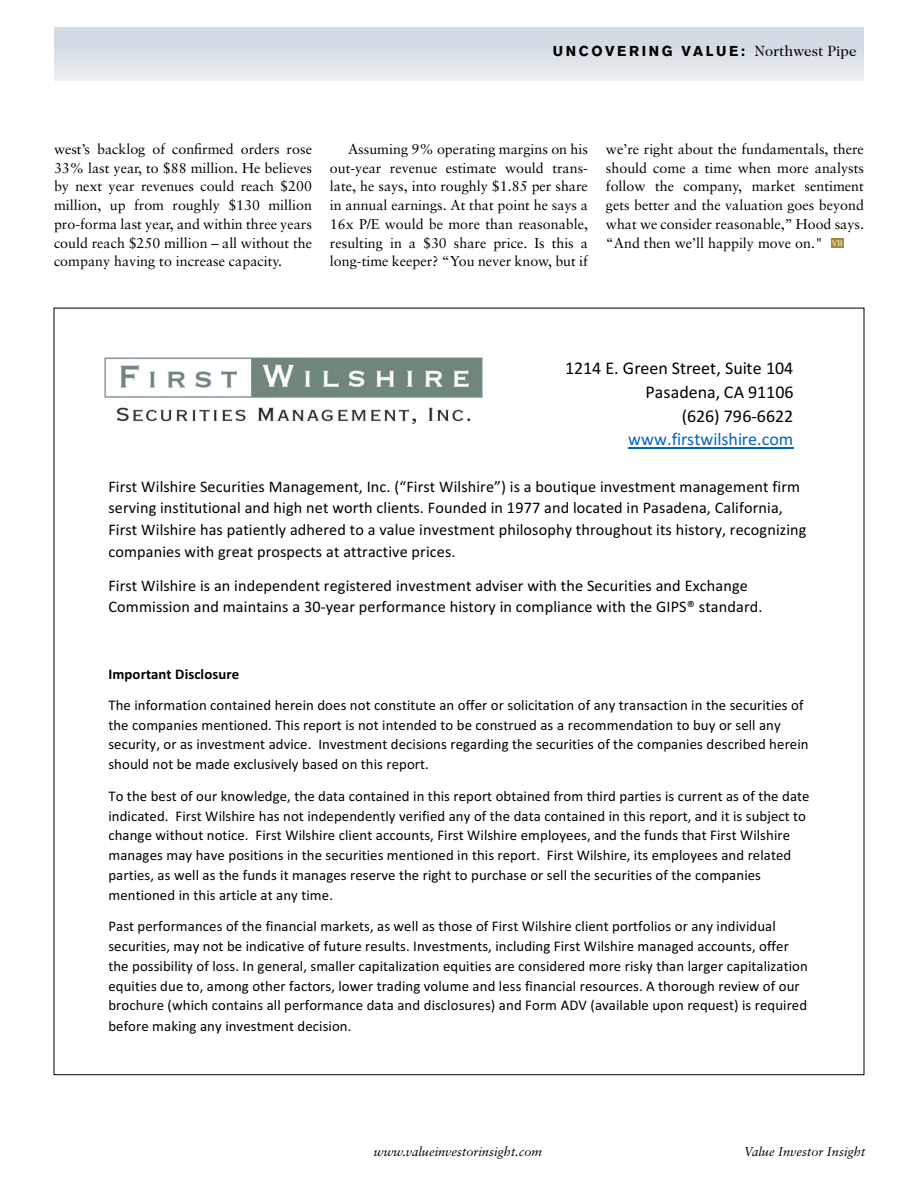
<style>
.page{position:relative;width:918px;height:1188px;background:#fff}
.page>*{position:absolute;margin:0;border:0;box-sizing:border-box;transform-origin:0 0}
.t1{font:18px/23.7px "Calibri";letter-spacing:-.005em;color:#000;text-align:right}
.t2{font:18px "Calibri";letter-spacing:-.005em;color:#0563c1}
.t3{font:16.2px/21.8px "Calibri";letter-spacing:.01em;color:#000}
.t4{font:14.7px/19.8px "Calibri";letter-spacing:.005em;color:#000}
.t5{font:700 14.7px "Calibri";letter-spacing:.005em;color:#000}
.t6{font:14.25px/18.8px "Sabon";color:#000;text-align:justify}
.t7{font:700 14.25px "Akzidenz Grotesk BQ";letter-spacing:.18em;color:#000}
.t8{font:italic 12.75px "Sabon LT Std";color:#000}
.s1{font-family:"Caslon Two Twenty Four";font-weight:400;font-size:15px}
.s2{font-size:7.95px;color:#fff}
</style>
<div class="page">
<img style="left:104px;top:357px;width:379px;height:66px">
<img style="left:628px;top:447px;width:166px;height:2px">
<hr style="left:628px;top:448px;width:165px;height:1px;background:#0563c1">
<div style="left:54px;top:28px;width:810px;height:52px;background:linear-gradient(to bottom,#cdd7e0,#e9ecf0)"></div>
<div style="left:831px;top:238px;width:13px;height:10px;background:#a6883b"></div>
<p class="t7" style="left:553px;top:43px;width:305px">UNCOVERING VALUE: <span class="s1">Northwest Pipe</span></p>
<p class="t6" style="left:54px;top:139px;width:260px">west’s backlog of confirmed orders rose 33% last year, to $88 million. He believes by next year revenues could reach $200 million, up from roughly $130 million pro-forma last year, and within three years could reach $250 million – all without the company having to increase capacity.</p>
<p class="t6" style="left:330px;top:139px;width:260px;text-indent:18px">Assuming 9% operating margins on his out-year revenue estimate would trans&shy;late, he says, into roughly $1.85 per share in annual earnings. At that point he says a 16x P/E would be more than reasonable, resulting in a $30 share price. Is this a long-time keeper? “You never know, but if</p>
<p class="t6" style="left:606px;top:139px;width:260px">we’re right about the fundamentals, there should come a time when more analysts follow the company, market sentiment gets better and the valuation goes beyond what we consider reasonable,” Hood says. “And then we’ll happily move on." <span class="s2">VII</span></p>
<p class="t1" style="left:565px;top:356px;width:230px">1214 E. Green Street, Suite 104<br>Pasadena, CA 91106<br>(626) 796-6622</p>
<p class="t2" style="left:628px;top:427px;width:166px">www.firstwilshire.com</p>
<p class="t3" style="left:108px;top:475px;width:700px">First Wilshire Securities Management, Inc. (“First Wilshire”) is a boutique investment management firm serving institutional and high net worth clients. Founded in 1977 and located in Pasadena, California, First Wilshire has patiently adhered to a value investment philosophy throughout its history, recognizing companies with great prospects at attractive prices.</p>
<p class="t3" style="left:108px;top:574px;width:656px">First Wilshire is an independent registered investment adviser with the Securities and Exchange<br>Commission and maintains a 30-year performance history in compliance with the GIPS® standard.</p>
<p class="t5" style="left:108px;top:663px;width:132px">Important Disclosure</p>
<p class="t4" style="left:108px;top:695px;width:702px">The information contained herein does not constitute an offer or solicitation of any transaction in the securities of the companies mentioned. This report is not intended to be construed as a recommendation to buy or sell any security, or as investment advice. Investment decisions regarding the securities of the companies described herein should not be made exclusively based on this report.</p>
<p class="t4" style="left:108px;top:786px;width:703px">To the best of our knowledge, the data contained in this report obtained from third parties is current as of the date indicated. First Wilshire has not independently verified any of the data contained in this report, and it is subject to change without notice. First Wilshire client accounts, First Wilshire employees, and the funds that First Wilshire manages may have positions in the securities mentioned in this report. First Wilshire, its employees and related parties, as well as the funds it manages reserve the right to purchase or sell the securities of the companies mentioned in this article at any time.</p>
<p class="t4" style="left:108px;top:916px;width:701px">Past performances of the financial markets, as well as those of First Wilshire client portfolios or any individual securities, may not be indicative of future results. Investments, including First Wilshire managed accounts, offer the possibility of loss. In general, smaller capitalization equities are considered more risky than larger capitalization equities due to, among other factors, lower trading volume and less financial resources. A thorough review of our brochure (which contains all performance data and disclosures) and Form ADV (available upon request) is required before making any investment decision.</p>
<p class="t8" style="left:374px;top:1144px;width:170px">www.valueinvestorinsight.com</p>
<p class="t8" style="left:744px;top:1144px;width:123px">Value Investor Insight</p>
</div>
